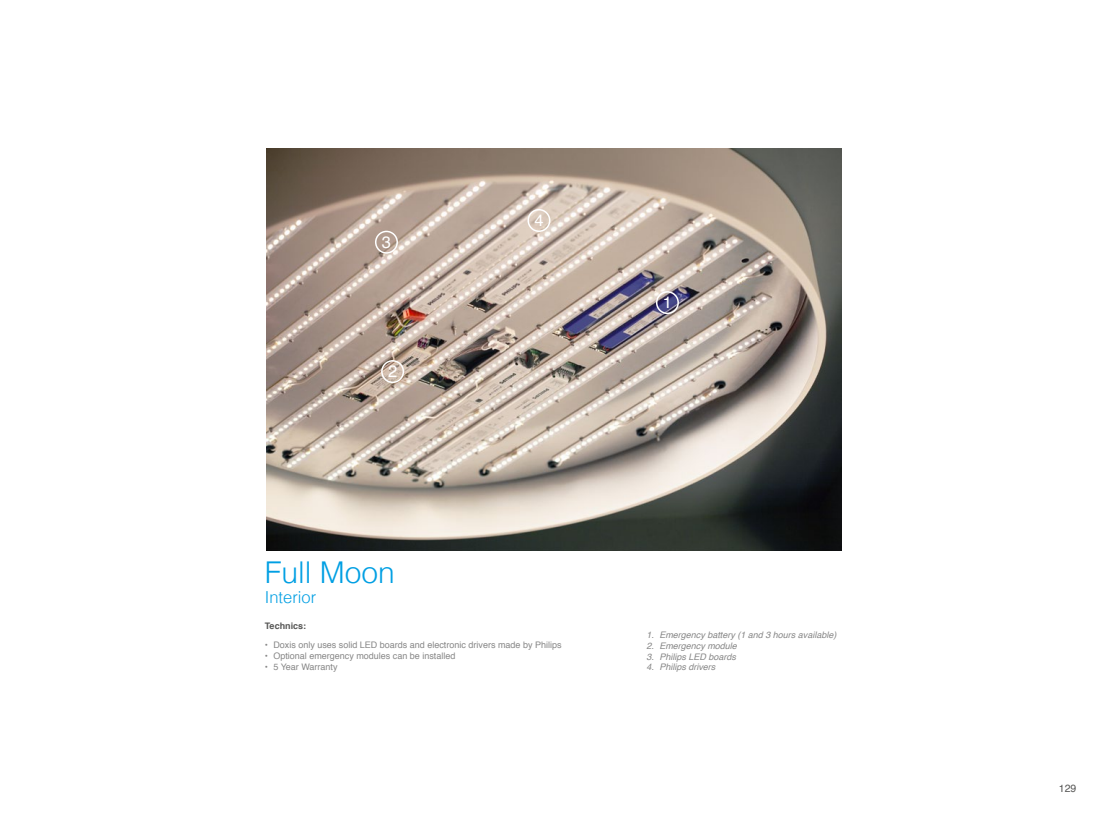
<style>
.page{position:relative;width:1106px;height:830px;background:#fff}
.page>*{position:absolute;margin:0;border:0;box-sizing:border-box;transform-origin:0 0}
.t1{font:300 30px "Helvetica";color:#009fe3}
.t2{font:300 16.5px "Helvetica";color:#009fe3}
.t3{font:16.5px "Helvetica";color:#fff}
.t4{font:10.5px "Helvetica";color:#575756}
.t5{font:9px "Helvetica";color:#878787}
.t6{font:italic 9px "Helvetica";color:#878787}
.t7{font:700 9px "Helvetica";color:#575756}
</style>
<div class="page">
<img style="left:267px;top:149px;width:574px;height:401px">
<div style="left:656px;top:291px;width:23px;height:23px;border:2px solid #fff;border-radius:50%"></div>
<div style="left:381px;top:360px;width:23px;height:23px;border:2px solid #fff;border-radius:50%"></div>
<div style="left:375px;top:230px;width:23px;height:23px;border:2px solid #fff;border-radius:50%"></div>
<div style="left:527px;top:209px;width:23px;height:23px;border:2px solid #fff;border-radius:50%"></div>
<p class="t3" style="left:382px;top:229px;width:11px">3</p>
<p class="t3" style="left:388px;top:358px;width:11px">2</p>
<p class="t3" style="left:534px;top:207px;width:11px">4</p>
<p class="t1" style="left:265px;top:547px;width:132px">Full Moon</p>
<p class="t2" style="left:265px;top:582px;width:53px">Interior</p>
<p class="t7" style="left:265px;top:618px;width:43px">Technics:</p>
<p class="t5" style="left:265px;top:638px;width:298px">• Doxis only uses solid LED boards and electronic drivers made by Philips</p>
<p class="t5" style="left:265px;top:648px;width:192px">• Optional emergency modules can be installed</p>
<p class="t5" style="left:265px;top:659px;width:74px">• 5 Year Warranty</p>
<p class="t3" style="left:663px;top:289px;width:11px">1</p>
<p class="t6" style="left:646px;top:627px;width:191px">1. Emergency battery (1 and 3 hours available)</p>
<p class="t6" style="left:646px;top:638px;width:92px">2. Emergency module</p>
<p class="t6" style="left:646px;top:649px;width:91px">3. Philips LED boards</p>
<p class="t6" style="left:646px;top:659px;width:70px">4. Philips drivers</p>
<p class="t4" style="left:1058px;top:779px;width:19px">129</p>
</div>
